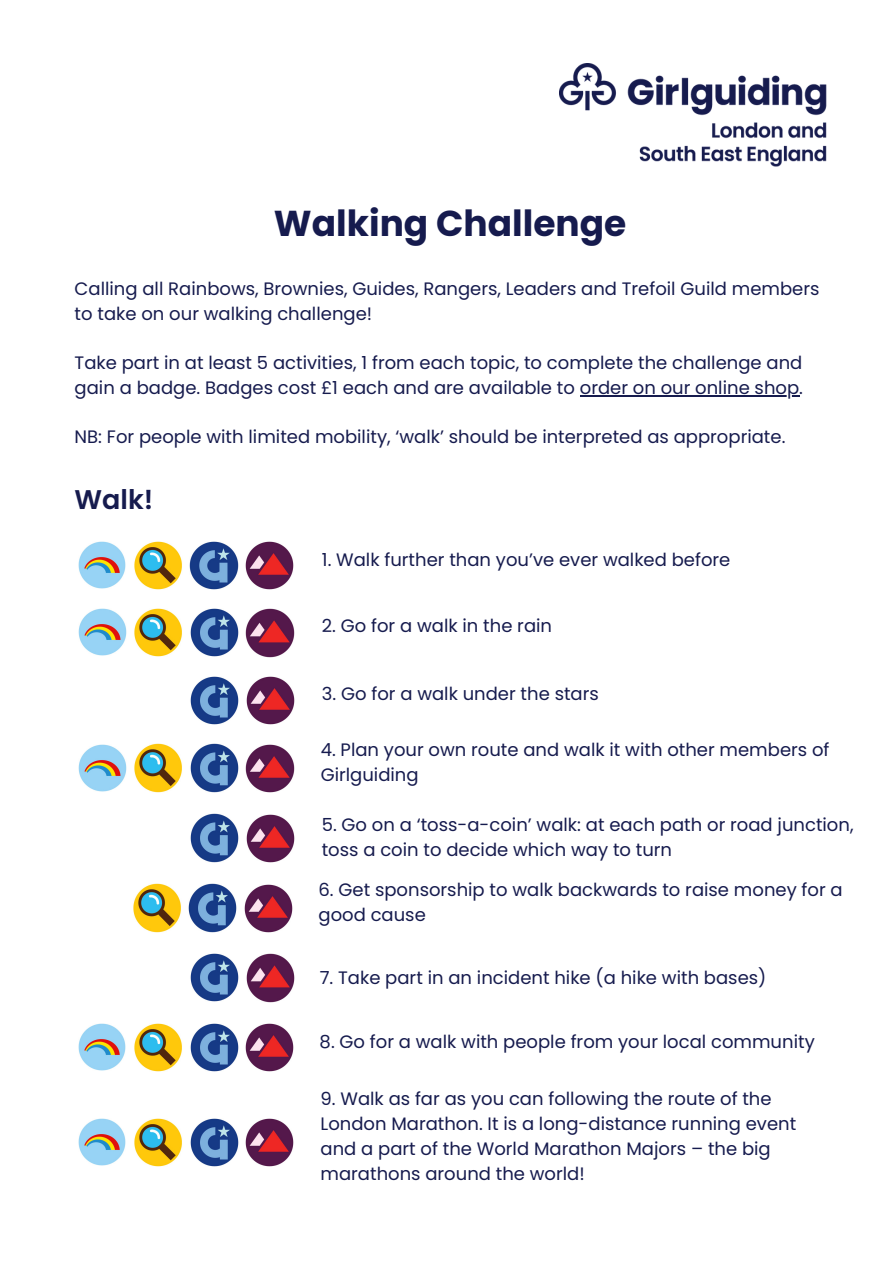
<style>
.page{position:relative;width:893px;height:1264px;background:#fff}
.page>*{position:absolute;margin:0;border:0;box-sizing:border-box;transform-origin:0 0}
.t1{font:700 36px "Poppins";color:#161b4e}
.t2{font:600 27px "Poppins";color:#161b4e}
.t3{font:18px/24.8px "Poppins";color:#161b4e}
</style>
<div class="page">
<img style="left:559px;top:63px;width:267px;height:104px">
<hr style="left:579px;top:395px;width:220px;height:1px;background:#161b4e">
<img style="left:78px;top:541px;width:216px;height:49px">
<img style="left:78px;top:608px;width:217px;height:50px">
<img style="left:190px;top:676px;width:105px;height:49px">
<img style="left:78px;top:743px;width:217px;height:50px">
<img style="left:190px;top:813px;width:105px;height:50px">
<img style="left:133px;top:883px;width:160px;height:50px">
<img style="left:190px;top:953px;width:105px;height:50px">
<img style="left:78px;top:1023px;width:216px;height:49px">
<img style="left:78px;top:1118px;width:216px;height:49px">
<p class="t1" style="left:274px;top:198px;width:354px">Walking Challenge</p>
<p class="t3" style="left:75px;top:276px;width:746px">Calling all Rainbows, Brownies, Guides, Rangers, Leaders and Trefoil Guild members to take on our walking challenge!</p>
<p class="t3" style="left:75px;top:350px;width:729px">Take part in at least 5 activities, 1 from each topic, to complete the challenge and gain a badge. Badges cost £1 each and are available to order on our online shop.</p>
<p class="t3" style="left:75px;top:425px;width:712px">NB: For people with limited mobility, ‘walk’ should be interpreted as appropriate.</p>
<p class="t2" style="left:75px;top:480px;width:80px">Walk!</p>
<p class="t3" style="left:322px;top:547px;width:410px">1. Walk further than you’ve ever walked before</p>
<p class="t3" style="left:322px;top:613px;width:232px">2. Go for a walk in the rain</p>
<p class="t3" style="left:322px;top:681px;width:278px">3. Go for a walk under the stars</p>
<p class="t3" style="left:320px;top:737px;width:510px">4. Plan your own route and walk it with other members of<br>Girlguiding</p>
<p class="t3" style="left:322px;top:812px;width:533px">5. Go on a ‘toss-a-coin’ walk: at each path or road junction, toss a coin to decide which way to turn</p>
<p class="t3" style="left:318px;top:877px;width:525px">6. Get sponsorship to walk backwards to raise money for a good cause</p>
<p class="t3" style="left:320px;top:964px;width:448px">7. Take part in an incident hike (a hike with bases)</p>
<p class="t3" style="left:319px;top:1029px;width:496px">8. Go for a walk with people from your local community</p>
<p class="t3" style="left:320px;top:1086px;width:477px">9. Walk as far as you can following the route of the London Marathon. It is a long-distance running event and a part of the World Marathon Majors – the big marathons around the world!</p>
</div>
